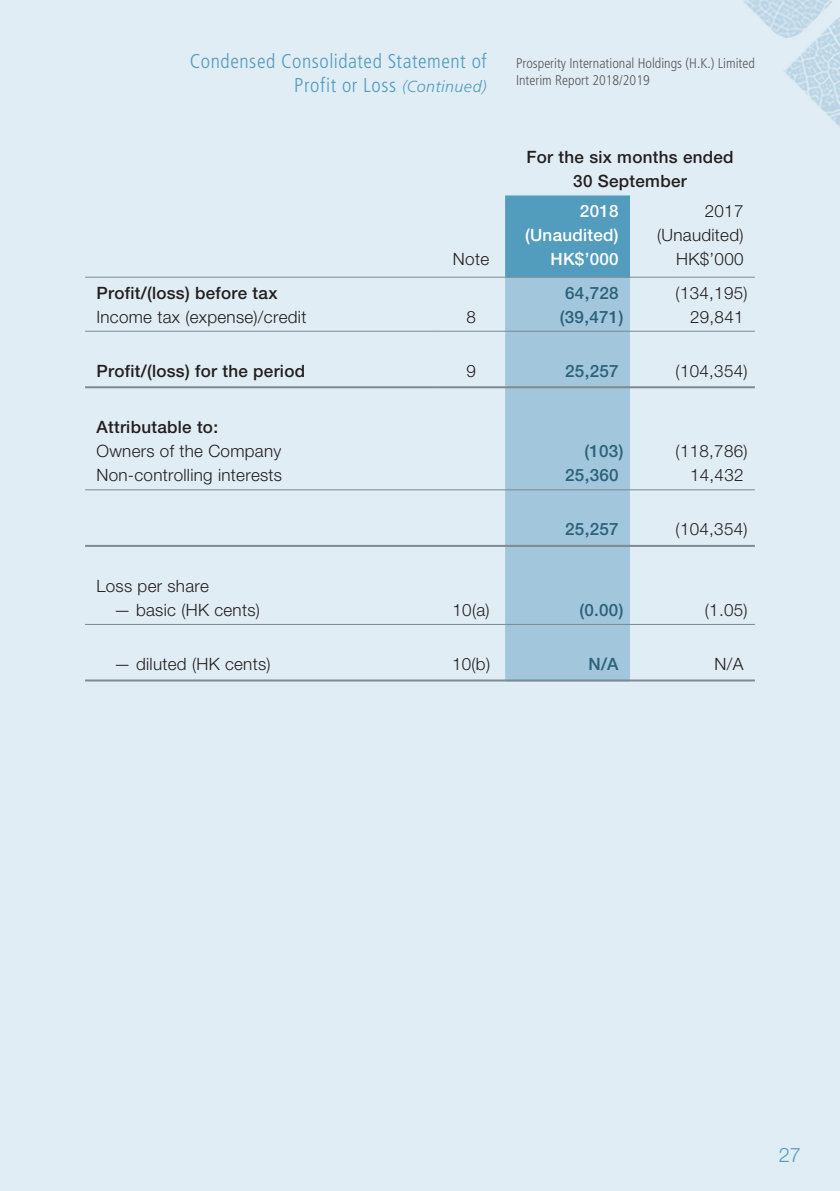
<style>
.page{position:relative;width:840px;height:1191px;background:#fff}
.page>*{position:absolute;margin:0;border:0;box-sizing:border-box;transform-origin:0 0}
.t1{font:300 condensed 20px/24px "Frutiger LT Std";letter-spacing:.025em;color:#529cbe;text-align:right}
.t2{font:300 20px "Helvetica Neue LT Std";color:#529cbe}
._50_Table_txt{font:300 17px "Helvetica Neue LT Std";letter-spacing:.015em;color:#231f20}
._50_Table_txt-2{font:500 17px "Helvetica Neue LT Std";letter-spacing:.015em;color:#231f20}
._50_Table_txt-3{font:500 17px "Helvetica Neue LT Std";letter-spacing:.015em;color:#2c6179}
._00_txt{font:500 17px "Helvetica Neue LT Std";letter-spacing:.015em;color:#231f20}
._00_txt-2{font:300 17px "Helvetica Neue LT Std";letter-spacing:.015em;color:#231f20}
._00_txt-3{font:500 17px "Helvetica Neue LT Std";letter-spacing:.015em;color:#fff}
.t3{font:300 condensed 14px/16.8px "Frutiger LT Std";color:#57585a}
.s1{font-style:italic;font-stretch:normal;font-size:16px}
</style>
<div class="page">
<div style="left:0;top:0;width:839px;height:1191px;background:#e1edf4"></div>
<div style="left:505px;top:195px;width:124px;height:82px;background:#529cbe"></div>
<div style="left:505px;top:278px;width:124px;height:401px;background:#a2c6db"></div>
<hr style="left:85px;top:277px;width:352px;height:1px;background:#7e8990">
<hr style="left:437px;top:277px;width:68px;height:1px;background:#7e8990">
<hr style="left:505px;top:277px;width:124px;height:1px;background:#7e8990">
<hr style="left:629px;top:277px;width:125px;height:1px;background:#7e8990">
<hr style="left:85px;top:331px;width:352px;height:1px;background:#7e8990">
<hr style="left:437px;top:331px;width:68px;height:1px;background:#7e8990">
<hr style="left:505px;top:331px;width:124px;height:1px;background:#7e8990">
<hr style="left:629px;top:331px;width:125px;height:1px;background:#7e8990">
<hr style="left:85px;top:386px;width:352px;height:2px;background:#7e8990">
<hr style="left:437px;top:386px;width:68px;height:2px;background:#7e8990">
<hr style="left:505px;top:386px;width:124px;height:2px;background:#7e8990">
<hr style="left:629px;top:386px;width:125px;height:2px;background:#7e8990">
<hr style="left:85px;top:489px;width:352px;height:1px;background:#7e8990">
<hr style="left:437px;top:489px;width:68px;height:1px;background:#7e8990">
<hr style="left:505px;top:489px;width:124px;height:1px;background:#7e8990">
<hr style="left:629px;top:489px;width:125px;height:1px;background:#7e8990">
<hr style="left:85px;top:545px;width:352px;height:2px;background:#7e8990">
<hr style="left:437px;top:545px;width:68px;height:2px;background:#7e8990">
<hr style="left:505px;top:545px;width:124px;height:2px;background:#7e8990">
<hr style="left:629px;top:545px;width:125px;height:2px;background:#7e8990">
<hr style="left:85px;top:624px;width:352px;height:1px;background:#7e8990">
<hr style="left:437px;top:624px;width:68px;height:1px;background:#7e8990">
<hr style="left:505px;top:624px;width:124px;height:1px;background:#7e8990">
<hr style="left:629px;top:624px;width:125px;height:1px;background:#7e8990">
<hr style="left:85px;top:679px;width:352px;height:2px;background:#7e8990">
<hr style="left:437px;top:679px;width:68px;height:2px;background:#7e8990">
<hr style="left:505px;top:679px;width:124px;height:2px;background:#7e8990">
<hr style="left:629px;top:679px;width:125px;height:2px;background:#7e8990">
<p class="t1" style="left:190px;top:49px;width:298px">Condensed Consolidated Statement of<br>Profit or Loss <span class="s1">(Continued)</span></p>
<p class="t3" style="left:515px;top:55px;width:240px">Prosperity International Holdings (H.K.) Limited<br>Interim Report 2018/2019</p>
<p class="_00_txt" style="left:526px;top:147px;width:208px">For the six months ended</p>
<p class="_00_txt" style="left:573px;top:171px;width:115px">30 September</p>
<p class="_00_txt-3" style="left:579px;top:200px;width:40px">2018</p>
<p class="_00_txt-2" style="left:704px;top:200px;width:40px">2017</p>
<p class="_00_txt-3" style="left:524px;top:224px;width:95px">(Unaudited)</p>
<p class="_00_txt-2" style="left:656px;top:224px;width:88px">(Unaudited)</p>
<p class="_00_txt-2" style="left:452px;top:248px;width:38px">Note</p>
<p class="_00_txt-3" style="left:550px;top:248px;width:70px">HK$’000</p>
<p class="_00_txt-2" style="left:675px;top:248px;width:69px">HK$’000</p>
<p class="_50_Table_txt-2" style="left:96px;top:283px;width:182px">Profit/(loss) before tax</p>
<p class="_50_Table_txt-3" style="left:565px;top:283px;width:55px">64,728</p>
<p class="_50_Table_txt" style="left:675px;top:282px;width:73px">(134,195)</p>
<p class="_50_Table_txt" style="left:96px;top:306px;width:211px">Income tax (expense)/credit</p>
<p class="_50_Table_txt" style="left:466px;top:306px;width:11px">8</p>
<p class="_50_Table_txt-3" style="left:559px;top:307px;width:65px">(39,471)</p>
<p class="_50_Table_txt" style="left:689px;top:306px;width:55px">29,841</p>
<p class="_50_Table_txt-2" style="left:96px;top:361px;width:210px">Profit/(loss) for the period</p>
<p class="_50_Table_txt" style="left:466px;top:360px;width:11px">9</p>
<p class="_50_Table_txt-3" style="left:565px;top:361px;width:55px">25,257</p>
<p class="_50_Table_txt" style="left:675px;top:360px;width:73px">(104,354)</p>
<p class="_50_Table_txt-2" style="left:96px;top:417px;width:123px">Attributable to:</p>
<p class="_50_Table_txt" style="left:96px;top:441px;width:186px">Owners of the Company</p>
<p class="_50_Table_txt-3" style="left:584px;top:441px;width:40px">(103)</p>
<p class="_50_Table_txt" style="left:675px;top:441px;width:73px">(118,786)</p>
<p class="_50_Table_txt" style="left:96px;top:465px;width:187px">Non-controlling interests</p>
<p class="_50_Table_txt-3" style="left:565px;top:465px;width:55px">25,360</p>
<p class="_50_Table_txt" style="left:689px;top:465px;width:55px">14,432</p>
<p class="_50_Table_txt-3" style="left:565px;top:519px;width:55px">25,257</p>
<p class="_50_Table_txt" style="left:675px;top:519px;width:73px">(104,354)</p>
<p class="_50_Table_txt" style="left:96px;top:575px;width:114px">Loss per share</p>
<p class="_50_Table_txt" style="left:114px;top:599px;width:147px">— basic (HK cents)</p>
<p class="_50_Table_txt" style="left:452px;top:599px;width:39px">10(a)</p>
<p class="_50_Table_txt-3" style="left:579px;top:600px;width:45px">(0.00)</p>
<p class="_50_Table_txt" style="left:704px;top:599px;width:44px">(1.05)</p>
<p class="_50_Table_txt" style="left:114px;top:653px;width:158px">— diluted (HK cents)</p>
<p class="_50_Table_txt" style="left:452px;top:653px;width:40px">10(b)</p>
<p class="_50_Table_txt-3" style="left:588px;top:654px;width:32px">N/A</p>
<p class="_50_Table_txt" style="left:714px;top:653px;width:30px">N/A</p>
<p class="t2" style="left:778px;top:1142px;width:24px">27</p>
</div>
